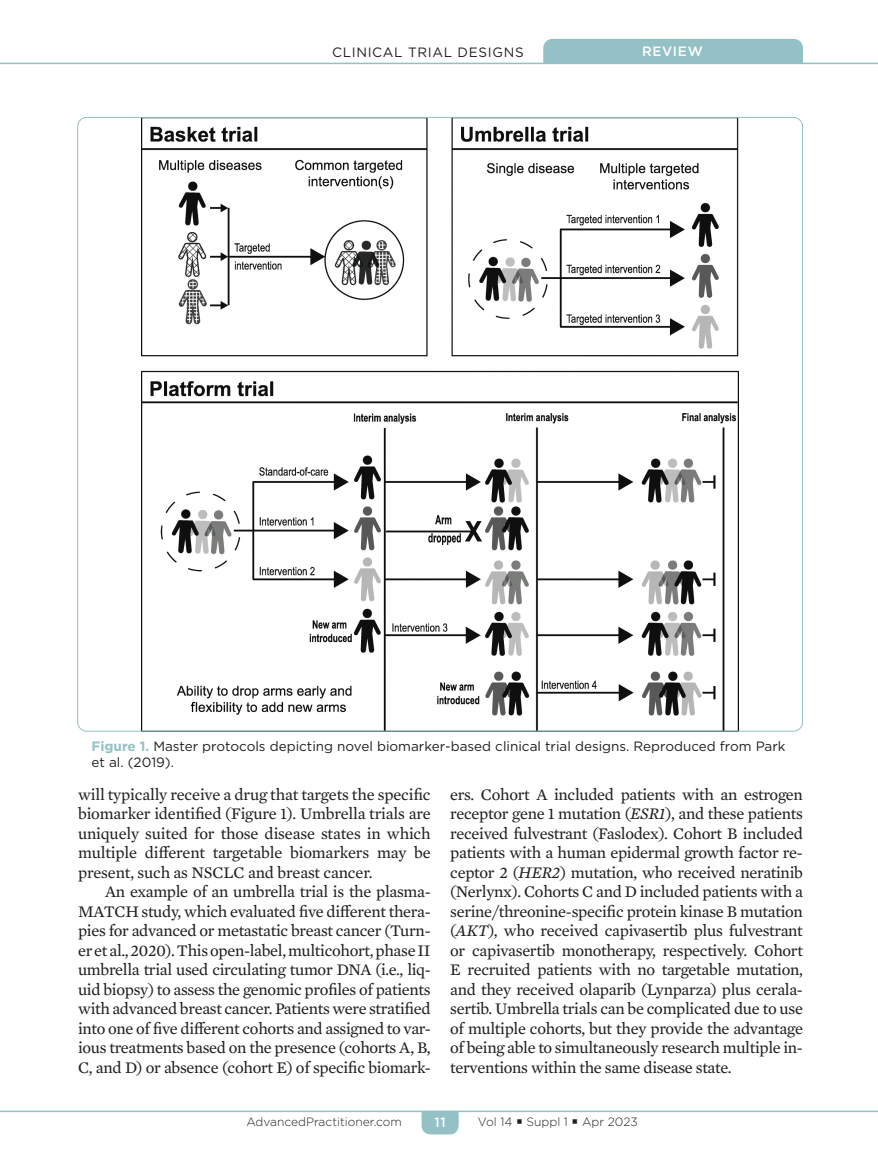
<style>
.page{position:relative;width:878px;height:1175px;background:#fff}
.page>*{position:absolute;margin:0;border:0;box-sizing:border-box;transform-origin:0 0}
.Body_txt{font:16.5px/19.5px "Mercury Text G2";letter-spacing:-.02em;color:#231f20;text-align:justify}
.Body_txt_no-indent{font:16.5px/19.5px "Mercury Text G2";letter-spacing:-.01em;color:#231f20;text-align:justify}
.Figure_Title{font:13.5px/16.2px "Gotham";color:#231f20}
.Figure_Title-2{font:13.5px "Gotham";letter-spacing:.05em;color:#231f20}
.t1{font:500 13.5px "Gotham";letter-spacing:.05em;color:#fff}
.t2{font:300 12px "Gotham";color:#231f20}
.s1{font-weight:700;color:#94c1c6}
.s2{font-style:italic}
</style>
<div class="page">
<hr style="left:0;top:1110px;width:878px;height:2px;background:#94c1c6">
<svg style="left:421px;top:1110px;width:37px;height:24px"></svg>
<hr style="left:0;top:63px;width:878px;height:1px;background:#94c1c6">
<div style="left:543px;top:39px;width:259px;height:24px;background:#94c1c6"></div>
<img style="left:142px;top:119px;width:596px;height:610px">
<p class="Figure_Title-2" style="left:332px;top:43px;width:193px">CLINICAL TRIAL DESIGNS</p>
<p class="t1" style="left:642px;top:43px;width:62px">REVIEW</p>
<p class="Figure_Title" style="left:92px;top:737px;width:695px"><span class="s1">Figure 1.</span> Master protocols depicting novel biomarker-based clinical trial designs. Reproduced from Park et al. (2019).</p>
<p class="Body_txt_no-indent" style="left:78px;top:783px;width:354px">will typically receive a drug that targets the specific biomarker identified (Figure 1). Umbrella trials are uniquely suited for those disease states in which multiple different targetable biomarkers may be present, such as NSCLC and breast cancer.</p>
<p class="Body_txt" style="left:78px;top:881px;width:354px;text-indent:27px">An example of an umbrella trial is the plasma-MATCH study, which evaluated five different thera&shy;pies for advanced or metastatic breast cancer (Turn&shy;er et al., 2020). This open-label, multicohort, phase II umbrella trial used circulating tumor DNA (i.e., liq&shy;uid biopsy) to assess the genomic profiles of patients with advanced breast cancer. Patients were stratified into one of five different cohorts and assigned to var&shy;ious treatments based on the presence (cohorts A, B, C, and D) or absence (cohort E) of specific biomark-</p>
<p class="Body_txt" style="left:450px;top:783px;width:354px">ers. Cohort A included patients with an estrogen receptor gene 1 mutation (<span class="s2">ESR1</span>), and these patients received fulvestrant (Faslodex). Cohort B included patients with a human epidermal growth factor re&shy;ceptor 2 (<span class="s2">HER2</span>) mutation, who received neratinib (Nerlynx). Cohorts C and D included patients with a serine/threonine-specific protein kinase B mutation (<span class="s2">AKT</span>), who received capivasertib plus fulvestrant or capivasertib monotherapy, respectively. Cohort E recruited patients with no targetable mutation, and they received olaparib (Lynparza) plus cerala&shy;sertib. Umbrella trials can be complicated due to use of multiple cohorts, but they provide the advantage of being able to simultaneously research multiple in&shy;terventions within the same disease state.</p>
<p class="t2" style="left:246px;top:1114px;width:157px">AdvancedPractitioner.com</p>
<p class="t1" style="left:434px;top:1113px;width:13px">11</p>
<p class="t2" style="left:478px;top:1113px;width:161px">Vol 14 ▪ Suppl 1 ▪ Apr 2023</p>
</div>
